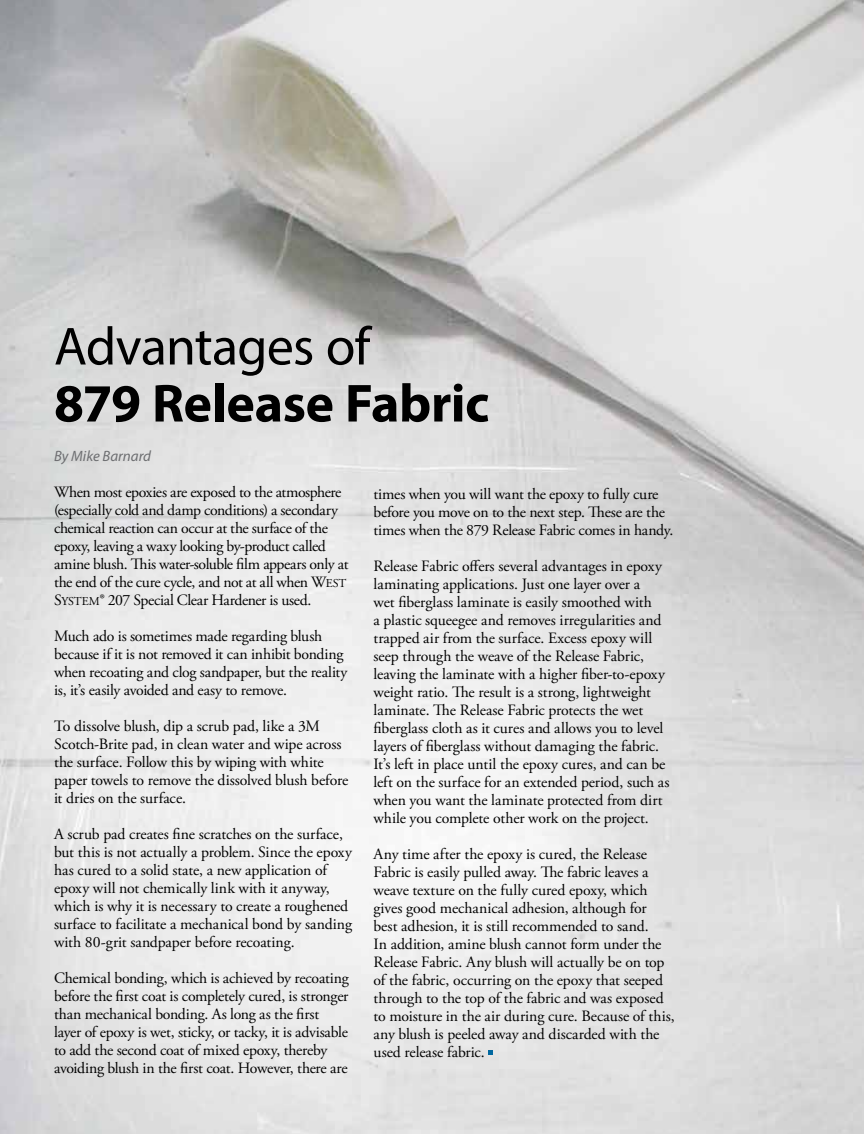
<style>
.page{position:relative;width:864px;height:1134px;background:#fff}
.page>*{position:absolute;margin:0;border:0;box-sizing:border-box;transform-origin:0 0}
.t1{font:700 54px "Myriad Pro";letter-spacing:-.01em;color:#000}
.t2{font:54px "Myriad Pro";letter-spacing:-.015em;color:#000}
.t3{font:15.75px/18px "Adobe Garamond Pro";letter-spacing:-.01em;color:#000}
.t4{font:italic 15px "Myriad Pro";color:#6d6e71}
.s1{font-size:12px}
</style>
<div class="page">
<img style="left:0;top:0;width:864px;height:1134px">
<svg style="left:489px;top:1050px;width:4px;height:5px"></svg>
<h1 class="t2" style="left:54px;top:313px;width:318px">Advantages of</h1>
<h1 class="t1" style="left:54px;top:368px;width:437px">879 Release Fabric</h1>
<p class="t4" style="left:54px;top:447px;width:99px">By Mike Barnard</p>
<p class="t3" style="left:54px;top:484px;width:296px">When most epoxies are exposed to the atmosphere (especially cold and damp conditions) a secondary chemical reaction can occur at the surface of the epoxy, leaving a waxy looking by-product called amine blush. This water-soluble film appears only at the end of the cure cycle, and not at all when W<span class="s1">EST </span>S<span class="s1">YSTEM</span>® 207 Special Clear Hardener is used.</p>
<p class="t3" style="left:54px;top:628px;width:295px">Much ado is sometimes made regarding blush because if it is not removed it can inhibit bonding when recoating and clog sandpaper, but the reality is, it’s easily avoided and easy to remove.</p>
<p class="t3" style="left:54px;top:718px;width:296px">To dissolve blush, dip a scrub pad, like a 3M Scotch-Brite pad, in clean water and wipe across the surface. Follow this by wiping with white paper towels to remove the dissolved blush before it dries on the surface.</p>
<p class="t3" style="left:54px;top:826px;width:300px">A scrub pad creates fine scratches on the surface, but this is not actually a problem. Since the epoxy has cured to a solid state, a new application of epoxy will not chemically link with it anyway, which is why it is necessary to create a roughened surface to facilitate a mechanical bond by sanding with 80-grit sandpaper before recoating.</p>
<p class="t3" style="left:54px;top:970px;width:296px">Chemical bonding, which is achieved by recoating before the first coat is completely cured, is stronger than mechanical bonding. As long as the first layer of epoxy is wet, sticky, or tacky, it is advisable to add the second coat of mixed epoxy, thereby avoiding blush in the first coat. However, there are</p>
<p class="t3" style="left:374px;top:485px;width:301px">times when you will want the epoxy to fully cure before you move on to the next step. These are the times when the 879 Release Fabric comes in handy.</p>
<p class="t3" style="left:374px;top:557px;width:298px">Release Fabric offers several advantages in epoxy laminating applications. Just one layer over a<br>wet fiberglass laminate is easily smoothed with<br>a plastic squeegee and removes irregularities and trapped air from the surface. Excess epoxy will seep through the weave of the Release Fabric, leaving the laminate with a higher fiber-to-epoxy weight ratio. The result is a strong, lightweight laminate. The Release Fabric protects the wet fiberglass cloth as it cures and allows you to level layers of fiberglass without damaging the fabric.<br>It’s left in place until the epoxy cures, and can be left on the surface for an extended period, such as when you want the laminate protected from dirt while you complete other work on the project.</p>
<p class="t3" style="left:374px;top:845px;width:303px">Any time after the epoxy is cured, the Release Fabric is easily pulled away. The fabric leaves a weave texture on the fully cured epoxy, which gives good mechanical adhesion, although for<br>best adhesion, it is still recommended to sand.<br>In addition, amine blush cannot form under the Release Fabric. Any blush will actually be on top of the fabric, occurring on the epoxy that seeped through to the top of the fabric and was exposed to moisture in the air during cure. Because of this, any blush is peeled away and discarded with the used release fabric.</p>
</div>
